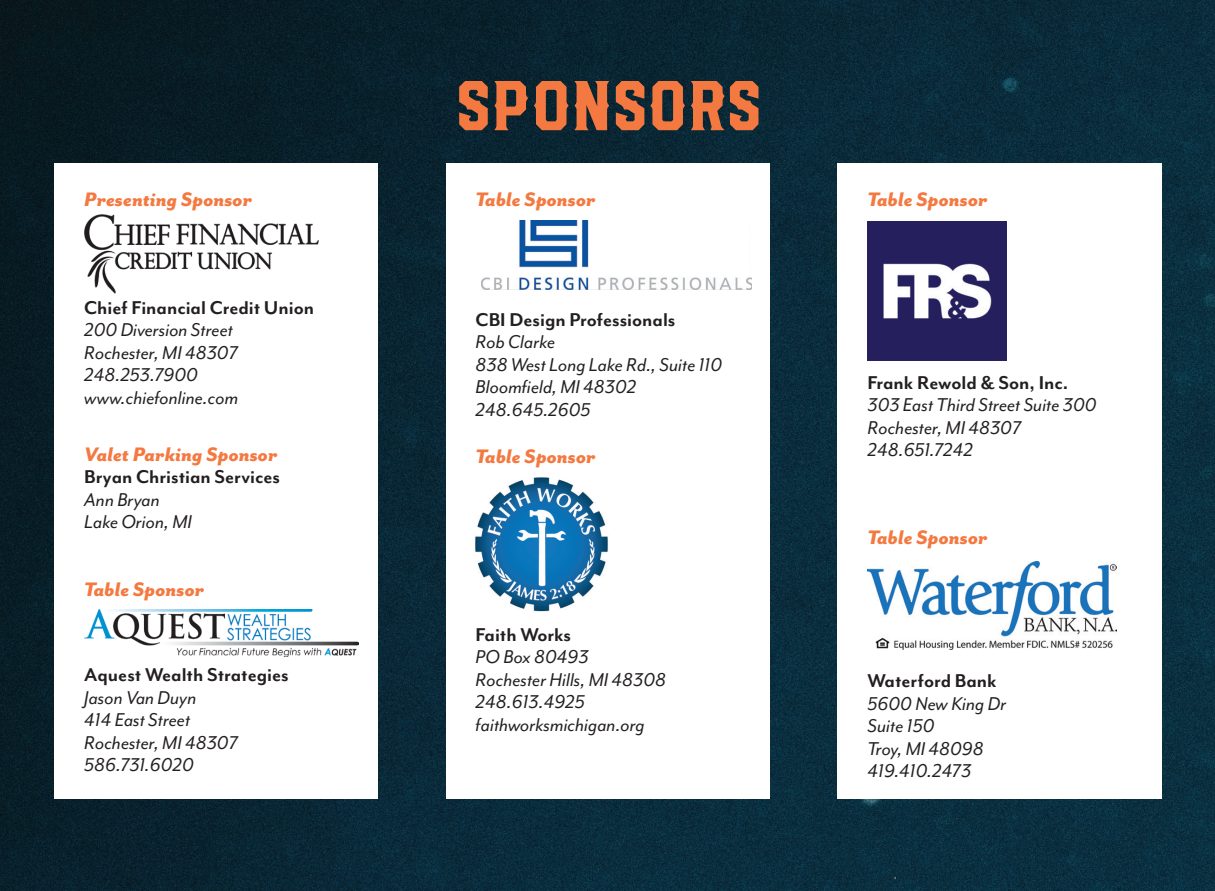
<style>
.page{position:relative;width:1215px;height:891px;background:#fff}
.page>*{position:absolute;margin:0;border:0;box-sizing:border-box;transform-origin:0 0}
.t1{font:italic 800 22.5px "Mr Eaves San OT";color:#f47940}
.t2{font:italic 21.38px/22.5px "Mr Eaves Mod OT";color:#231f20}
.t3{font:700 21.38px "Mr Eaves Mod OT";color:#231f20}
</style>
<div class="page">
<img style="left:1px;top:0;width:1214px;height:891px">
<img style="left:0;top:0;width:1px;height:891px">
<div style="left:54px;top:163px;width:324px;height:635px;background:#fff"></div>
<div style="left:446px;top:163px;width:324px;height:635px;background:#fff"></div>
<div style="left:837px;top:163px;width:324px;height:635px;background:#fff"></div>
<img style="left:481px;top:220px;width:270px;height:70px">
<img style="left:868px;top:221px;width:139px;height:139px">
<img style="left:84px;top:214px;width:235px;height:79px">
<svg style="left:459px;top:81px;width:299px;height:49px;background:#93563a"></svg>
<img style="left:475px;top:477px;width:133px;height:134px">
<img style="left:868px;top:561px;width:248px;height:88px">
<img style="left:84px;top:609px;width:275px;height:48px">
<p class="t1" style="left:84px;top:186px;width:170px">Presenting Sponsor</p>
<p class="t3" style="left:84px;top:295px;width:232px">Chief Financial Credit Union</p>
<p class="t2" style="left:84px;top:318px;width:150px">200 Diversion Street</p>
<p class="t2" style="left:84px;top:341px;width:155px">Rochester, MI 48307</p>
<p class="t2" style="left:84px;top:363px;width:115px">248.253.7900</p>
<p class="t2" style="left:84px;top:386px;width:156px">www.chiefonline.com</p>
<p class="t1" style="left:84px;top:441px;width:195px">Valet Parking Sponsor</p>
<p class="t3" style="left:84px;top:465px;width:197px">Bryan Christian Services</p>
<p class="t2" style="left:84px;top:488px;width:109px">Ann Bryan<br>Lake Orion, MI</p>
<p class="t1" style="left:84px;top:576px;width:122px">Table Sponsor</p>
<p class="t3" style="left:84px;top:663px;width:206px">Aquest Wealth Strategies</p>
<p class="t2" style="left:84px;top:686px;width:114px">Jason Van Duyn<br>414 East Street</p>
<p class="t2" style="left:84px;top:731px;width:155px">Rochester, MI 48307</p>
<p class="t2" style="left:84px;top:754px;width:111px">586.731.6020</p>
<p class="t1" style="left:476px;top:186px;width:122px">Table Sponsor</p>
<p class="t3" style="left:476px;top:307px;width:201px">CBI Design Professionals</p>
<p class="t2" style="left:476px;top:331px;width:81px">Rob Clarke</p>
<p class="t2" style="left:476px;top:353px;width:248px">838 West Long Lake Rd., Suite 110</p>
<p class="t2" style="left:476px;top:376px;width:162px">Bloomfield, MI 48302</p>
<p class="t2" style="left:476px;top:398px;width:117px">248.645.2605</p>
<p class="t1" style="left:476px;top:444px;width:122px">Table Sponsor</p>
<p class="t3" style="left:476px;top:622px;width:97px">Faith Works</p>
<p class="t2" style="left:476px;top:646px;width:114px">PO Box 80493</p>
<p class="t2" style="left:476px;top:668px;width:192px">Rochester Hills, MI 48308</p>
<p class="t2" style="left:476px;top:691px;width:111px">248.613.4925</p>
<p class="t2" style="left:476px;top:713px;width:171px">faithworksmichigan.org</p>
<p class="t1" style="left:868px;top:186px;width:122px">Table Sponsor</p>
<p class="t3" style="left:868px;top:370px;width:202px">Frank Rewold &amp; Son, Inc.</p>
<p class="t2" style="left:868px;top:394px;width:231px">303 East Third Street Suite 300</p>
<p class="t2" style="left:868px;top:416px;width:155px">Rochester, MI 48307</p>
<p class="t2" style="left:868px;top:439px;width:107px">248.651.7242</p>
<p class="t1" style="left:868px;top:525px;width:122px">Table Sponsor</p>
<p class="t3" style="left:868px;top:669px;width:131px">Waterford Bank</p>
<p class="t2" style="left:868px;top:692px;width:140px">5600 New King Dr</p>
<p class="t2" style="left:868px;top:714px;width:68px">Suite 150</p>
<p class="t2" style="left:868px;top:737px;width:118px">Troy, MI 48098</p>
<p class="t2" style="left:868px;top:759px;width:105px">419.410.2473</p>
</div>
